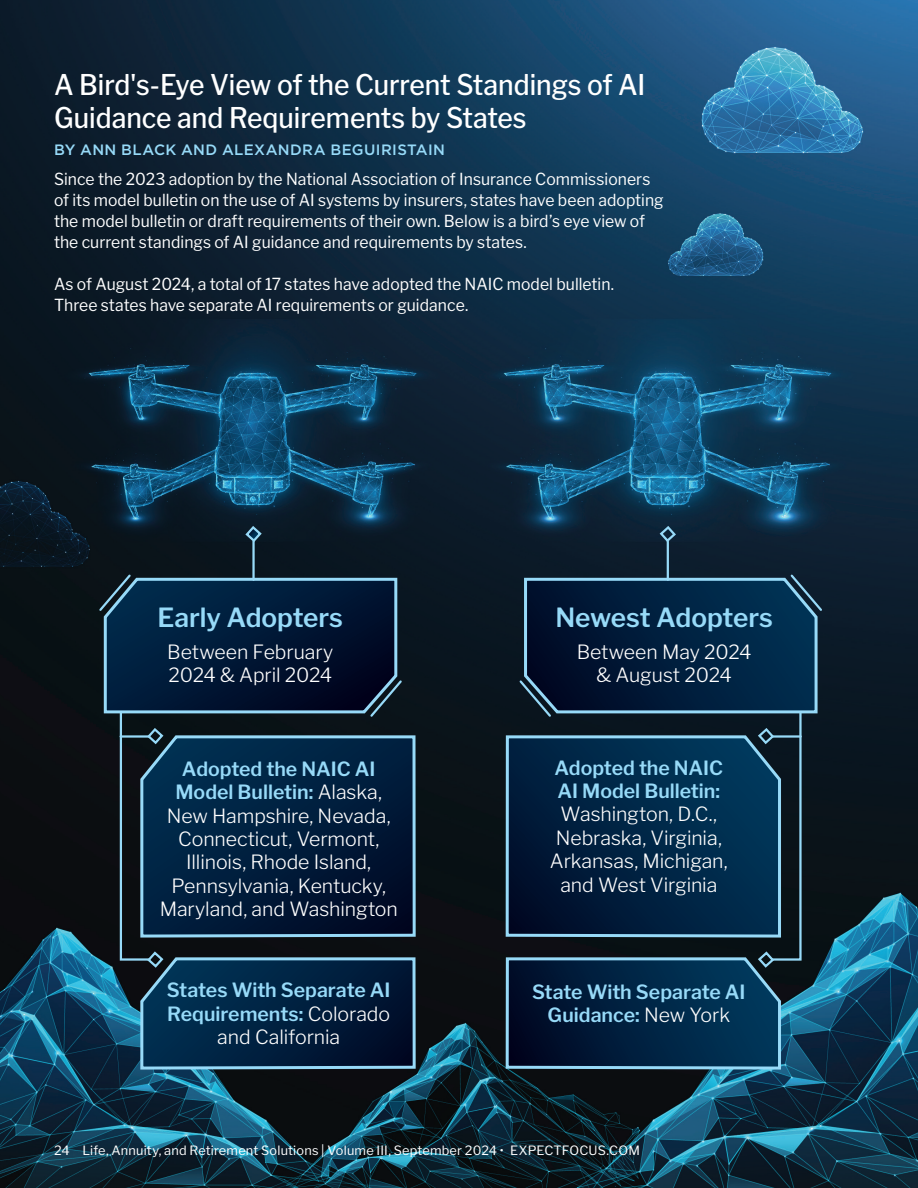
<style>
.page{position:relative;width:918px;height:1188px;background:#fff}
.page>*{position:absolute;margin:0;border:0;box-sizing:border-box;transform-origin:0 0}
.t1{font:500 28.35px/33px "Libre Franklin";color:#fff;scale:.93 1}
.Body_Copy{font:600 26.25px "Libre Franklin";color:#97daf8}
.Body_Copy-2{font:300 19.5px/23.4px "Libre Franklin";letter-spacing:-.005em;color:#fff;text-align:center}
.Body_Copy-3{font:600 19.5px/23.4px "Libre Franklin";color:#97daf8;text-align:center}
.Body_Copy-4{font:16.5px/21px "Libre Franklin";letter-spacing:.005em;color:#fff;scale:.95 1}
.t2{font:500 15px "Gotham";letter-spacing:.025em;color:#97daf8}
.t3{font:12.75px "Libre Franklin";letter-spacing:.015em;color:#fff}
.s1{font-weight:600;color:#97daf8}
.s2{font-weight:300;color:#fff}
</style>
<div class="page">
<img style="left:0;top:0;width:918px;height:1188px">
<hr style="left:252px;top:541px;width:3px;height:39px;background:#97daf8">
<svg style="left:244px;top:524px;width:19px;height:20px"></svg>
<svg style="left:97px;top:573px;width:320px;height:498px"></svg>
<hr style="left:667px;top:541px;width:2px;height:39px;background:#97daf8">
<svg style="left:658px;top:524px;width:20px;height:20px"></svg>
<svg style="left:504px;top:573px;width:320px;height:498px"></svg>
<p class="t1" style="left:54px;top:68px;width:637px">A Bird's-Eye View of the Current Standings of AI<br>Guidance and Requirements by States</p>
<p class="t2" style="left:54px;top:140px;width:393px">BY ANN BLACK AND ALEXANDRA BEGUIRISTAIN</p>
<p class="Body_Copy-4" style="left:54px;top:169px;width:643px">Since the 2023 adoption by the National Association of Insurance Commissioners of its model bulletin on the use of AI systems by insurers, states have been adopting the model bulletin or draft requirements of their own. Below is a bird’s eye view of the current standings of AI guidance and requirements by states.</p>
<p class="Body_Copy-4" style="left:54px;top:274px;width:591px">As of August 2024, a total of 17 states have adopted the NAIC model bulletin.<br>Three states have separate AI requirements or guidance.</p>
<p class="Body_Copy" style="left:158px;top:602px;width:187px">Early Adopters</p>
<p class="Body_Copy-2" style="left:167px;top:640px;width:167px;text-align:left">Between February<br>2024 &amp; April 2024</p>
<p class="Body_Copy-2" style="left:160px;top:757px;width:240px"><span class="s1">Adopted the NAIC AI<br>Model Bulletin:</span> Alaska,<br>New Hampshire, Nevada,<br>Connecticut, Vermont,<br>Illinois, Rhode Island,<br>Pennsylvania, Kentucky,<br>Maryland, and Washington</p>
<p class="Body_Copy-3" style="left:167px;top:979px;width:225px">States With Separate AI<br>Requirements: <span class="s2">Colorado and California</span></p>
<p class="Body_Copy" style="left:555px;top:602px;width:219px">Newest Adopters</p>
<p class="Body_Copy-2" style="left:577px;top:640px;width:176px">Between May 2024 &amp; August 2024</p>
<p class="Body_Copy-2" style="left:550px;top:756px;width:179px"><span class="s1">Adopted the NAIC<br>AI Model Bulletin:<br></span>Washington, D.C.,<br>Nebraska, Virginia,<br>Arkansas, Michigan, and West Virginia</p>
<p class="Body_Copy-3" style="left:532px;top:980px;width:215px">State With Separate AI<br>Guidance: <span class="s2">New York</span></p>
<p class="t3" style="left:54px;top:1143px;width:587px">24 Life, Annuity, and Retirement Solutions | Volume III, September 2024 • EXPECTFOCUS.COM</p>
</div>
